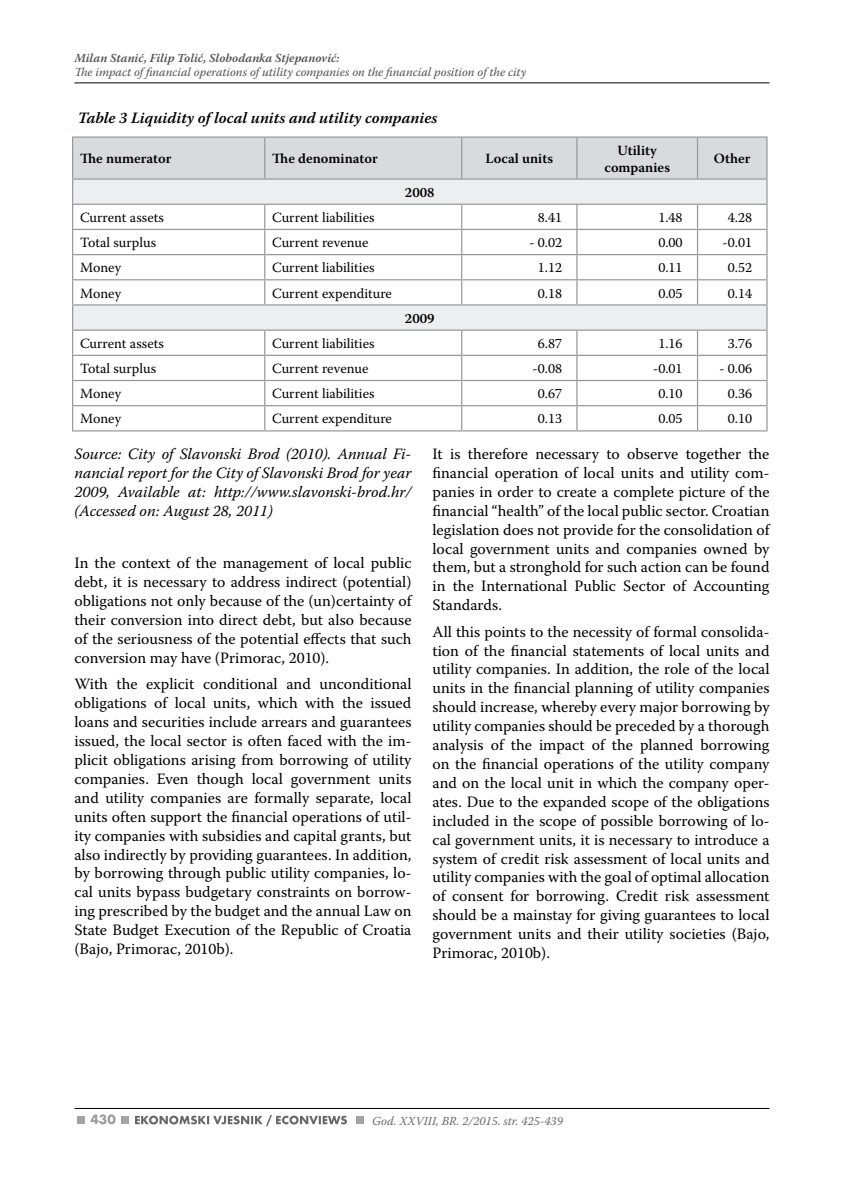
<style>
.page{position:relative;width:844px;height:1191px;background:#fff}
.page>*{position:absolute;margin:0;border:0;box-sizing:border-box;transform-origin:0 0}
.t1{font:15.75px/18.9px "Warnock Pro";color:#000;text-align:justify}
.t2{font:italic 15.75px/18.9px "Warnock Pro";color:#000;text-align:justify}
.t3{font:italic 600 15.75px "Warnock Pro";color:#000}
.t4{font:14px "Warnock Pro";color:#000}
.t5{font:600 14px/16.8px "Warnock Pro";color:#000;text-align:center}
.t6{font:700 14px "Futura TOT";color:#9c9ca0}
.t7{font:italic 12.25px "Warnock Pro";color:#504f53}
.t8{font:italic 600 12.25px "Warnock Pro";color:#504f53}
.t9{font:italic 12.25px "Warnock Pro";color:#68676c}
</style>
<div class="page">
<hr style="left:74px;top:83px;width:695px;height:1px;background:#000">
<hr style="left:74px;top:1108px;width:695px;height:1px;background:#000">
<div style="left:121px;top:1115px;width:7px;height:8px;background:#a3a3a7"></div>
<div style="left:356px;top:1115px;width:8px;height:8px;background:#a3a3a7"></div>
<div style="left:77px;top:1115px;width:8px;height:8px;background:#a3a3a7"></div>
<svg style="left:135px;top:1115px;width:212px;height:11px"></svg>
<hr style="left:72px;top:136px;width:193px;height:2px;background:#98989c">
<hr style="left:265px;top:136px;width:196px;height:2px;background:#98989c">
<hr style="left:461px;top:136px;width:115px;height:2px;background:#98989c">
<hr style="left:576px;top:136px;width:121px;height:2px;background:#98989c">
<hr style="left:697px;top:136px;width:70px;height:2px;background:#98989c">
<hr style="left:72px;top:430px;width:193px;height:1px;background:#98989c">
<hr style="left:265px;top:430px;width:196px;height:1px;background:#98989c">
<hr style="left:461px;top:430px;width:115px;height:1px;background:#98989c">
<hr style="left:576px;top:430px;width:121px;height:1px;background:#98989c">
<hr style="left:697px;top:430px;width:70px;height:1px;background:#98989c">
<svg style="left:72px;top:137px;width:695px;height:293px"></svg>
<hr style="left:72px;top:204px;width:193px;height:1px;background:#98989c">
<hr style="left:265px;top:204px;width:196px;height:1px;background:#98989c">
<hr style="left:461px;top:204px;width:115px;height:1px;background:#98989c">
<hr style="left:576px;top:204px;width:121px;height:1px;background:#98989c">
<hr style="left:697px;top:204px;width:70px;height:1px;background:#98989c">
<p class="t8" style="left:74px;top:50px;width:266px">Milan Stanić, Filip Tolić, Slobodanka Stjepanović:</p>
<p class="t7" style="left:74px;top:64px;width:453px">The impact of financial operations of utility companies on the financial position of the city</p>
<p class="t3" style="left:78px;top:109px;width:361px">Table 3 Liquidity of local units and utility companies</p>
<p class="t5" style="left:80px;top:150px;width:93px">The numerator</p>
<p class="t5" style="left:272px;top:150px;width:107px">The denominator</p>
<p class="t5" style="left:485px;top:150px;width:69px">Local units</p>
<p class="t5" style="left:604px;top:142px;width:67px">Utility companies</p>
<p class="t5" style="left:713px;top:150px;width:38px">Other</p>
<p class="t5" style="left:405px;top:184px;width:31px">2008</p>
<p class="t4" style="left:80px;top:209px;width:85px">Current assets</p>
<p class="t4" style="left:272px;top:209px;width:104px">Current liabilities</p>
<p class="t4" style="left:537px;top:209px;width:26px">8.41</p>
<p class="t4" style="left:658px;top:209px;width:26px">1.48</p>
<p class="t4" style="left:727px;top:209px;width:26px">4.28</p>
<p class="t4" style="left:80px;top:234px;width:78px">Total surplus</p>
<p class="t4" style="left:272px;top:234px;width:98px">Current revenue</p>
<p class="t4" style="left:529px;top:234px;width:34px">- 0.02</p>
<p class="t4" style="left:658px;top:234px;width:26px">0.00</p>
<p class="t4" style="left:722px;top:234px;width:31px">-0.01</p>
<p class="t4" style="left:80px;top:259px;width:43px">Money</p>
<p class="t4" style="left:272px;top:259px;width:104px">Current liabilities</p>
<p class="t4" style="left:537px;top:259px;width:26px">1.12</p>
<p class="t4" style="left:658px;top:259px;width:26px">0.11</p>
<p class="t4" style="left:727px;top:259px;width:26px">0.52</p>
<p class="t4" style="left:80px;top:284px;width:43px">Money</p>
<p class="t4" style="left:272px;top:284px;width:121px">Current expenditure</p>
<p class="t4" style="left:537px;top:284px;width:26px">0.18</p>
<p class="t4" style="left:658px;top:284px;width:26px">0.05</p>
<p class="t4" style="left:727px;top:284px;width:26px">0.14</p>
<p class="t5" style="left:405px;top:309px;width:31px">2009</p>
<p class="t4" style="left:80px;top:335px;width:85px">Current assets</p>
<p class="t4" style="left:272px;top:335px;width:104px">Current liabilities</p>
<p class="t4" style="left:537px;top:335px;width:26px">6.87</p>
<p class="t4" style="left:658px;top:335px;width:26px">1.16</p>
<p class="t4" style="left:727px;top:335px;width:26px">3.76</p>
<p class="t4" style="left:80px;top:360px;width:78px">Total surplus</p>
<p class="t4" style="left:272px;top:360px;width:98px">Current revenue</p>
<p class="t4" style="left:532px;top:360px;width:31px">-0.08</p>
<p class="t4" style="left:653px;top:360px;width:31px">-0.01</p>
<p class="t4" style="left:719px;top:360px;width:34px">- 0.06</p>
<p class="t4" style="left:80px;top:385px;width:43px">Money</p>
<p class="t4" style="left:272px;top:385px;width:104px">Current liabilities</p>
<p class="t4" style="left:537px;top:385px;width:26px">0.67</p>
<p class="t4" style="left:658px;top:385px;width:26px">0.10</p>
<p class="t4" style="left:727px;top:385px;width:26px">0.36</p>
<p class="t4" style="left:80px;top:410px;width:43px">Money</p>
<p class="t4" style="left:272px;top:410px;width:121px">Current expenditure</p>
<p class="t4" style="left:537px;top:410px;width:26px">0.13</p>
<p class="t4" style="left:658px;top:410px;width:26px">0.05</p>
<p class="t4" style="left:727px;top:410px;width:26px">0.10</p>
<p class="t2" style="left:74px;top:444px;width:338px">Source: City of Slavonski Brod (2010). Annual Fi&shy;nancial report for the City of Slavonski Brod for year 2009, Available at: http://www.slavonski-brod.hr/ (Accessed on: August 28, 2011)</p>
<p class="t1" style="left:74px;top:553px;width:338px">In the context of the management of local public debt, it is necessary to address indirect (potential) obligations not only because of the (un)certainty of their conversion into direct debt, but also because of the seriousness of the potential effects that such conversion may have (Primorac, 2010).</p>
<p class="t1" style="left:74px;top:674px;width:338px">With the explicit conditional and unconditional obligations of local units, which with the issued loans and securities include arrears and guarantees issued, the local sector is often faced with the im&shy;plicit obligations arising from borrowing of utility companies. Even though local government units and utility companies are formally separate, local units often support the financial operations of util&shy;ity companies with subsidies and capital grants, but also indirectly by providing guarantees. In addition, by borrowing through public utility companies, lo&shy;cal units bypass budgetary constraints on borrow&shy;ing prescribed by the budget and the annual Law on State Budget Execution of the Republic of Croatia (Bajo, Primorac, 2010b).</p>
<p class="t1" style="left:432px;top:444px;width:338px">It is therefore necessary to observe together the financial operation of local units and utility com&shy;panies in order to create a complete picture of the financial “health” of the local public sector. Croatian legislation does not provide for the consolidation of local government units and companies owned by them, but a stronghold for such action can be found in the International Public Sector of Accounting Standards.</p>
<p class="t1" style="left:432px;top:622px;width:338px">All this points to the necessity of formal consolida&shy;tion of the financial statements of local units and utility companies. In addition, the role of the local units in the financial planning of utility companies should increase, whereby every major borrowing by utility companies should be preceded by a thorough analysis of the impact of the planned borrowing on the financial operations of the utility company and on the local unit in which the company oper&shy;ates. Due to the expanded scope of the obligations included in the scope of possible borrowing of lo&shy;cal government units, it is necessary to introduce a system of credit risk assessment of local units and utility companies with the goal of optimal allocation of consent for borrowing. Credit risk assessment should be a mainstay for giving guarantees to local government units and their utility societies (Bajo, Primorac, 2010b).</p>
<p class="t6" style="left:90px;top:1111px;width:27px">430</p>
<p class="t9" style="left:372px;top:1113px;width:192px">God. XXVIII, BR. 2/2015. str. 425-439</p>
</div>
